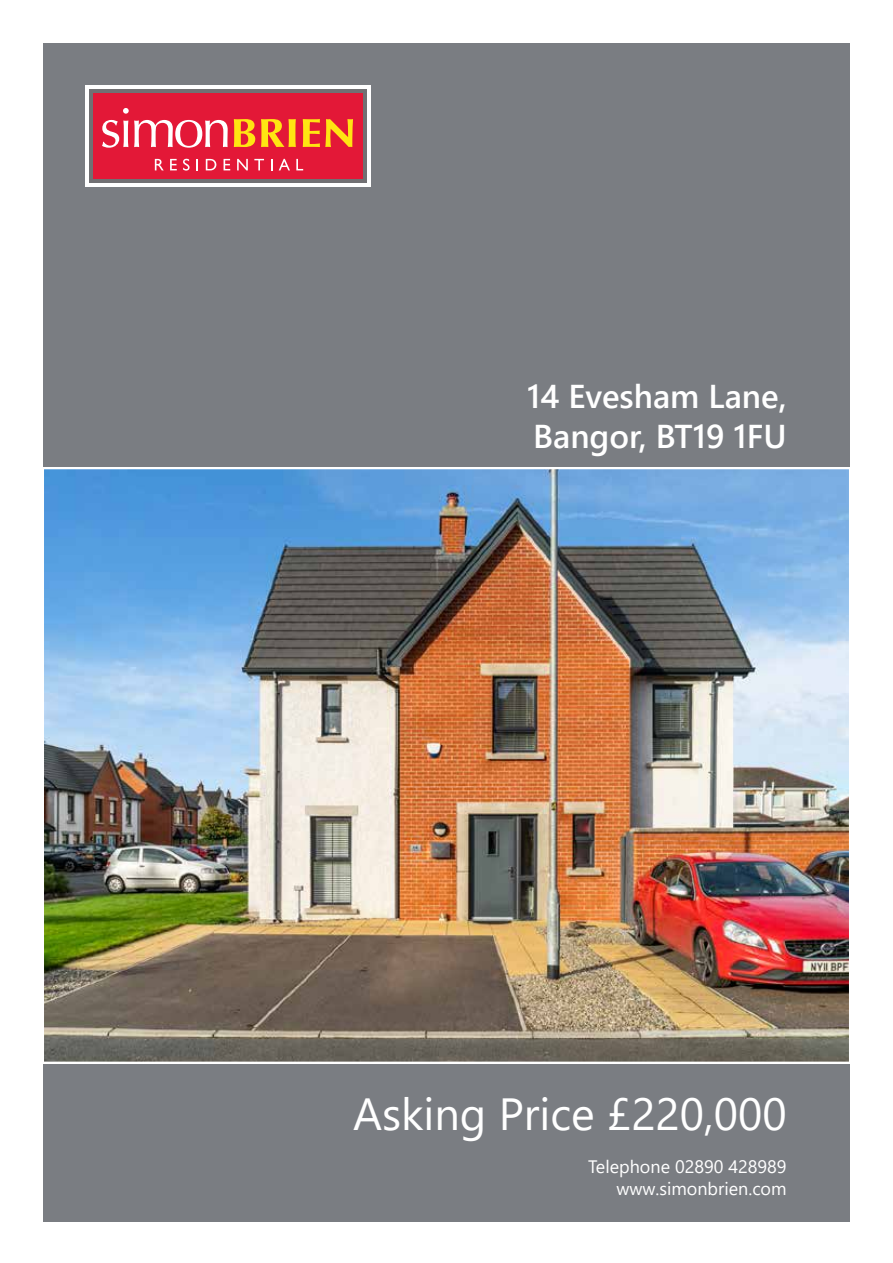
<style>
.page{position:relative;width:893px;height:1263px;background:#fff}
.page>*{position:absolute;margin:0;border:0;box-sizing:border-box;transform-origin:0 0}
.t1{font:45px "Segoe UI";color:#fff}
.t2{font:600 33px/39.6px "Segoe UI";color:#fff}
.t3{font:18px/21.6px "Segoe UI";color:#fff;text-align:right}
</style>
<div class="page">
<div style="left:43px;top:43px;width:807px;height:424px;background:#7a7d82"></div>
<div style="left:43px;top:1064px;width:807px;height:157px;background:#7a7d82"></div>
<img style="left:46px;top:471px;width:801px;height:589px">
<div style="left:85px;top:85px;width:286px;height:102px;background:#fff"></div>
<div style="left:89px;top:89px;width:278px;height:94px;background:#717073"></div>
<div style="left:93px;top:93px;width:270px;height:86px;background:#e31837"></div>
<svg style="left:102px;top:108px;width:126px;height:40px"></svg>
<svg style="left:234px;top:119px;width:21px;height:28px"></svg>
<svg style="left:261px;top:119px;width:35px;height:28px"></svg>
<svg style="left:303px;top:119px;width:50px;height:28px"></svg>
<svg style="left:155px;top:159px;width:9px;height:11px"></svg>
<svg style="left:170px;top:159px;width:7px;height:11px"></svg>
<svg style="left:183px;top:159px;width:7px;height:12px"></svg>
<svg style="left:196px;top:159px;width:2px;height:11px"></svg>
<svg style="left:206px;top:159px;width:10px;height:11px"></svg>
<svg style="left:224px;top:159px;width:6px;height:11px"></svg>
<svg style="left:237px;top:159px;width:11px;height:11px"></svg>
<svg style="left:254px;top:159px;width:10px;height:11px"></svg>
<svg style="left:279px;top:159px;width:11px;height:11px"></svg>
<svg style="left:296px;top:159px;width:7px;height:11px"></svg>
<h2 class="t2" style="left:527px;top:374px;width:261px">14 Evesham Lane,<br>Bangor, BT19 1FU</h2>
<h1 class="t1" style="left:353px;top:1071px;width:435px">Asking Price £220,000</h1>
<p class="t3" style="left:588px;top:1154px;width:200px">Telephone 02890 428989 www.simonbrien.com</p>
</div>
